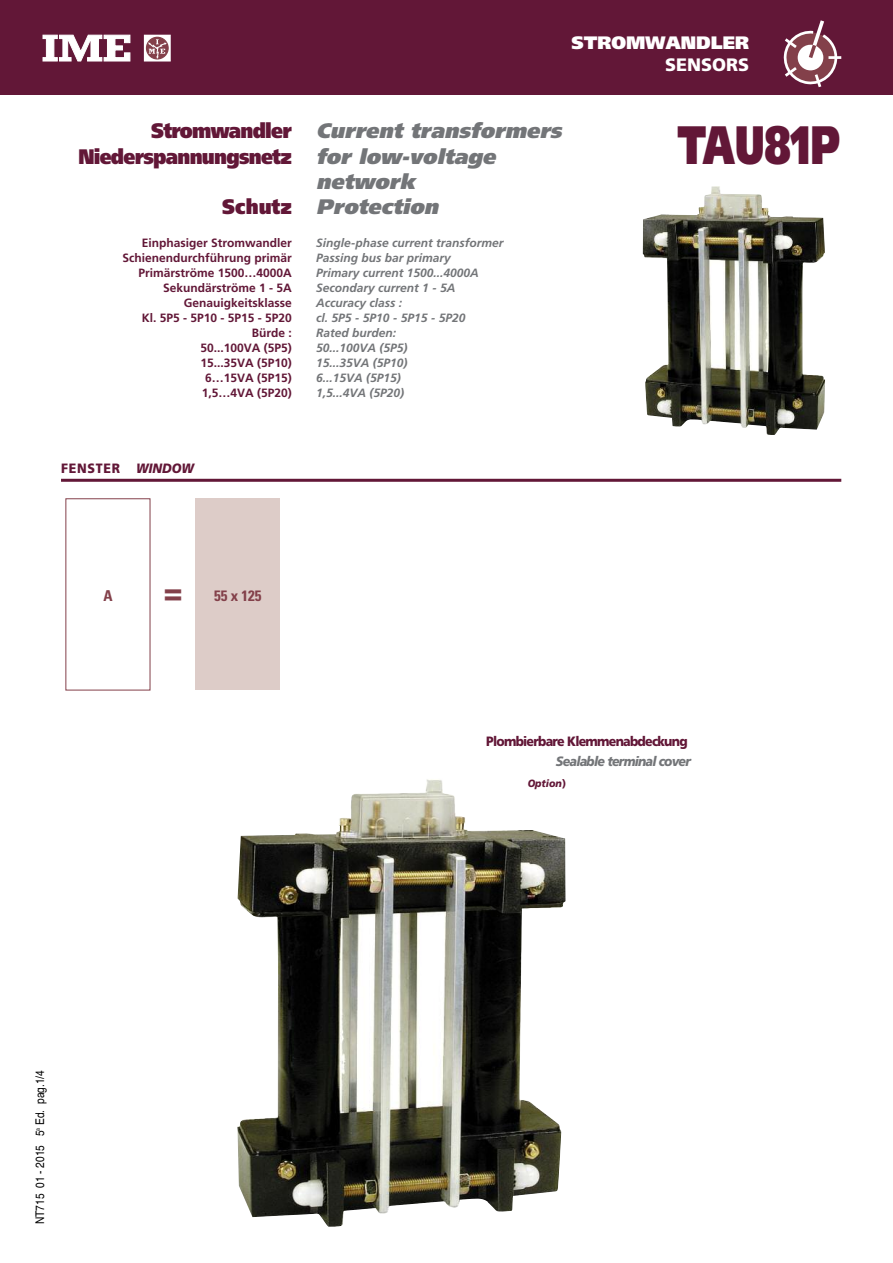
<style>
.page{position:relative;width:893px;height:1263px;background:#fff}
.page>*{position:absolute;margin:0;border:0;box-sizing:border-box;transform-origin:0 0}
.t1{font:900 54px "Frutiger";color:#621737;scale:.7 1}
.t2{font:700 condensed 36px "Univers";color:#83404a}
.t3{font:italic 900 21px/25.2px "Frutiger";color:#737578}
.t4{font:900 21px/25.2px "Frutiger";letter-spacing:-.035em;color:#621737;text-align:right;scale:.9 1}
.t5{font:900 18px "Frutiger";color:#fff}
.t6{font:900 18px "Frutiger";color:#fff}
.t7{font:700 condensed 15px "Univers";color:#83404a}
.t8{font:900 13.5px "Frutiger";letter-spacing:-.06em;color:#621737;scale:.92 1}
.t9{font:italic 900 13.5px "Frutiger";letter-spacing:-.06em;color:#737578;scale:.92 1}
.t10{font:900 13.5px "Frutiger";letter-spacing:.06em;color:#621737;scale:.92 1}
.t11{font:italic 700 12px/15px "Frutiger";color:#737578}
.t12{font:700 12px/15px "Frutiger";color:#621737;text-align:right}
.t13{font:12px "Helvetica";color:#000;scale:.85 1}
.t14{font:italic 900 10.5px "Frutiger";color:#621737;scale:.92 1}
.s1{font-style:italic}
.s2{font-style:normal}
</style>
<div class="page">
<img style="left:237px;top:779px;width:328px;height:448px">
<hr style="left:61px;top:479px;width:780px;height:3px;background:#621737">
<div style="left:196px;top:499px;width:84px;height:191px;background:#ddccc8"></div>
<div style="left:0;top:0;width:893px;height:95px;background:#621737"></div>
<svg style="left:43px;top:34px;width:88px;height:27px"></svg>
<div style="left:144px;top:35px;width:26px;height:26px;background:#fff"></div>
<div style="left:144px;top:35px;width:27px;height:26px;border:1px solid #fff"></div>
<svg style="left:145px;top:36px;width:24px;height:24px"></svg>
<div style="left:146px;top:37px;width:22px;height:22px;background:#ab7d84;border-radius:50%"></div>
<div style="left:146px;top:37px;width:23px;height:23px;border:1px solid #83404a;border-radius:50%"></div>
<svg style="left:148px;top:39px;width:19px;height:20px"></svg>
<img style="left:643px;top:186px;width:182px;height:249px">
<svg style="left:783px;top:20px;width:58px;height:67px"></svg>
<div style="left:485px;top:735px;width:207px;height:47px;background:#fff"></div>
<h3 class="t4" style="left:78px;top:120px;width:239px">Stromwandler<br>Niederspannungsnetz</h3>
<h3 class="t4" style="left:222px;top:196px;width:79px">Schutz</h3>
<p class="t12" style="left:123px;top:236px;width:171px">Einphasiger Stromwandler<br>Schienendurchführung primär<br>Primärströme 1500…4000A<br>Sekundärströme 1 - 5A<br>Genauigkeitsklasse<br>Kl. 5P5 - 5P10 - 5P15 - 5P20<br>Bürde :<br>50...100VA (5P5)<br>15...35VA (5P10)<br>6…15VA (5P15)<br>1,5…4VA (5P20)</p>
<h3 class="t5" style="left:572px;top:36px;width:179px">STROMWANDLER</h3>
<h3 class="t6" style="left:665px;top:57px;width:85px">SENSORS</h3>
<h3 class="t3" style="left:316px;top:120px;width:251px">Current transformers for low-voltage network<br>Protection</h3>
<p class="t11" style="left:316px;top:237px;width:189px">Single-phase current transformer<br>Passing bus bar primary<br>Primary current 1500...4000A<br>Secondary current 1 - 5A<br>Accuracy class :<br>cl. 5P5 - 5P10 - 5P15 - 5P20<br>Rated burden:<br>50...100VA (5P5)<br>15...35VA (5P10)<br>6...15VA (5P15)<br>1,5...4VA (5P20)</p>
<h1 class="t1" style="left:677px;top:124px;width:234px">TAU81P</h1>
<p class="t10" style="left:61px;top:463px;width:146px">FENSTER <span class="s1">WINDOW</span></p>
<p class="t7" style="left:103px;top:590px;width:11px">A</p>
<h2 class="t2" style="left:164px;top:578px;width:19px">=</h2>
<p class="t7" style="left:214px;top:590px;width:49px">55 x 125</p>
<p class="t8" style="left:486px;top:736px;width:220px">Plombierbare Klemmenabdeckung</p>
<p class="t9" style="left:556px;top:756px;width:148px">Sealable terminal cover</p>
<p class="t14" style="left:528px;top:779px;width:43px">Option<span class="s2">)</span></p>
<p class="t13" style="left:33px;top:1224px;width:183px;rotate:-90deg">NT715 01 - 2015 5<sup>a</sup> Ed. pag.1/4</p>
</div>
